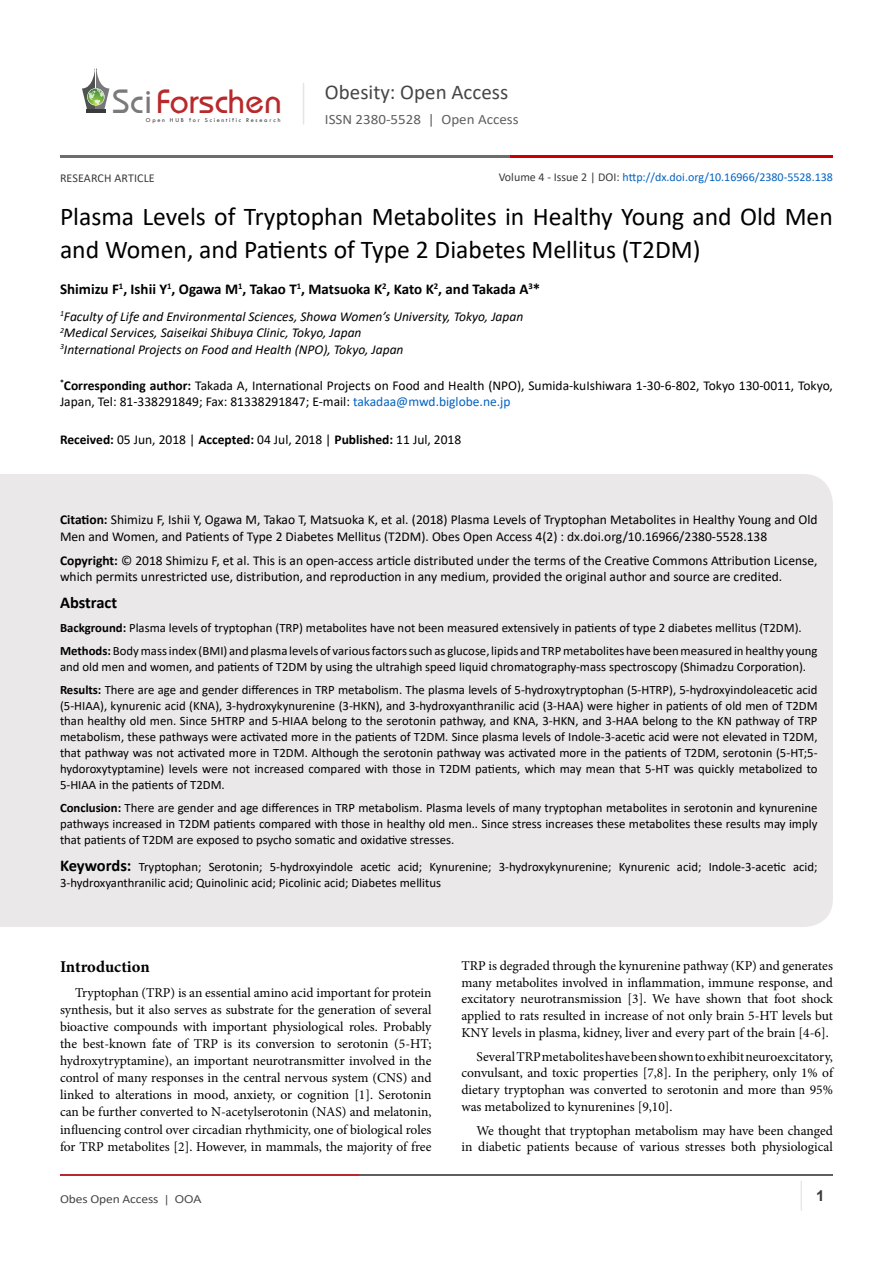
<style>
.page{position:relative;width:893px;height:1263px;background:#fff}
.page>*{position:absolute;margin:0;border:0;box-sizing:border-box;transform-origin:0 0}
.t1{font:35.1px "Opal";color:#b8292c}
.t2{font:25.65px/33px "Calibri";color:#000}
.t3{font:21px "Calibri";color:#474646}
.List_Paragraph{font:700 16.5px "Minion Pro";letter-spacing:-.005em;color:#000}
.t4{font:700 16.5px "Calibri";color:#000}
.t5{font:700 15px "Calibri";color:#000}
.t6{font:700 15px "Arial";color:#3c3a3b}
.t7{font:14.25px "Calibri";color:#605f5f;scale:1.05 1}
.t8{font:13.5px/17.1px "Minion Pro";color:#000;text-align:justify}
.t9{font:13.5px/16.5px "Calibri";color:#000}
.t10{font:italic 13.5px "Calibri";color:#000}
.t11{font:12.75px/15.9px "Calibri";color:#000}
.t12{font:12.15px "Calibri";letter-spacing:-.01em;color:#474646;scale:1.11 1}
.t13{font:12px "Calibri";color:#0563c1}
.t14{font:12px "Calibri";letter-spacing:.01em;color:#3c3a3b}
.t15{font:6.15px "Tw Cen";letter-spacing:.28em;color:#3a3a3a}
.s1{color:#7a7a7b}
.s2{color:#3c3a3b}
.s3{font-weight:700}
.s4{color:#0563c1}
.s5{font-weight:700;font-size:16.5px}
.s6{font-family:"Arial";font-size:10.8px}
</style>
<div class="page">
<hr style="left:86px;top:109px;width:19px;height:4px;background:#3a3a3a">
<svg style="left:82px;top:68px;width:27px;height:41px"></svg>
<hr style="left:303px;top:83px;width:1px;height:41px;background:#e4e5e9">
<hr style="left:800px;top:1181px;width:2px;height:29px;background:#eae8e8">
<hr style="left:60px;top:1174px;width:300px;height:2px;background:#b9282c">
<hr style="left:359px;top:1174px;width:474px;height:2px;background:#5d5e60">
<hr style="left:60px;top:155px;width:535px;height:2px;background:#6e6d6d">
<hr style="left:511px;top:155px;width:322px;height:2px;background:#ca0000">
<div style="left:0;top:474px;width:833px;height:453px;background:#eae8e8"></div>
<p class="t1" style="left:113px;top:80px;width:171px"><span class="s1">Sci</span>Forschen</p>
<p class="t15" style="left:146px;top:116px;width:136px">Open HUB for Scientific Research</p>
<h3 class="t3" style="left:325px;top:77px;width:185px">Obesity: Open Access</h3>
<p class="t7" style="left:325px;top:110px;width:186px">ISSN 2380-5528 | Open Access</p>
<p class="t13" style="left:499px;top:169px;width:336px"><span class="s2">Volume 4 - Issue 2 | DOI:</span> http://dx.doi.org/10.16966/2380-5528.138</p>
<p class="t14" style="left:60px;top:170px;width:96px">RESEARCH ARTICLE</p>
<p class="t2" style="left:60px;top:199px;width:774px">Plasma Levels of Tryptophan Metabolites in Healthy Young and Old Men and Women, and Patients of Type 2 Diabetes Mellitus (T2DM)</p>
<p class="t5" style="left:60px;top:278px;width:482px">Shimizu F<sup>1</sup>, Ishii Y<sup>1</sup>, Ogawa M<sup>1</sup>, Takao T<sup>1</sup>, Matsuoka K<sup>2</sup>, Kato K<sup>2</sup>, and Takada A<sup>3</sup>*</p>
<p class="t10" style="left:60px;top:307px;width:465px"><sup>1</sup>Faculty of Life and Environmental Sciences, Showa Women’s University, Tokyo, Japan</p>
<p class="t10" style="left:60px;top:323px;width:303px"><sup>2</sup>Medical Services, Saiseikai Shibuya Clinic, Tokyo, Japan</p>
<p class="t10" style="left:60px;top:340px;width:345px"><sup>3</sup>International Projects on Food and Health (NPO), Tokyo, Japan</p>
<p class="t9" style="left:60px;top:376px;width:774px"><sup>*</sup><span class="s3">Corresponding author:</span> Takada A, International Projects on Food and Health (NPO), Sumida-kuIshiwara 1-30-6-802, Tokyo 130-0011, Tokyo,<br>Japan, Tel: 81-338291849; Fax: 81338291847; E-mail: <span class="s4">takadaa@mwd.biglobe.ne.jp</span></p>
<p class="t9" style="left:60px;top:430px;width:403px"><span class="s3">Received:</span> 05 Jun, 2018 | <span class="s3">Accepted:</span> 04 Jul, 2018 | <span class="s3">Published:</span> 11 Jul, 2018</p>
<p class="t9" style="left:60px;top:511px;width:759px"><span class="s3">Citation:</span> Shimizu F, Ishii Y, Ogawa M, Takao T, Matsuoka K, et al. (2018) Plasma Levels of Tryptophan Metabolites in Healthy Young and Old<br>Men and Women, and Patients of Type 2 Diabetes Mellitus (T2DM). Obes Open Access 4(2) : dx.doi.org/10.16966/2380-5528.138</p>
<p class="t9" style="left:60px;top:552px;width:759px"><span class="s3">Copyright:</span> © 2018 Shimizu F, et al. This is an open-access article distributed under the terms of the Creative Commons Attribution License, which permits unrestricted use, distribution, and reproduction in any medium, provided the original author and source are credited.</p>
<p class="t4" style="left:60px;top:591px;width:59px">Abstract</p>
<p class="t11" style="left:60px;top:619px;width:743px"><span class="s3">Background:</span> Plasma levels of tryptophan (TRP) metabolites have not been measured extensively in patients of type 2 diabetes mellitus (T2DM).</p>
<p class="t11" style="left:60px;top:642px;width:759px"><span class="s3">Methods:</span> Body mass index (BMI) and plasma levels of various factors such as glucose, lipids and TRP metabolites have been measured in healthy young and old men and women, and patients of T2DM by using the ultrahigh speed liquid chromatography-mass spectroscopy (Shimadzu Corporation).</p>
<p class="t11" style="left:60px;top:681px;width:759px;text-align:justify"><span class="s3">Results:</span> There are age and gender differences in TRP metabolism. The plasma levels of 5-hydroxytryptophan (5-HTRP), 5-hydroxyindoleacetic acid (5-HIAA), kynurenic acid (KNA), 3-hydroxykynurenine (3-HKN), and 3-hydroxyanthranilic acid (3-HAA) were higher in patients of old men of T2DM than healthy old men. Since 5HTRP and 5-HIAA belong to the serotonin pathway, and KNA, 3-HKN, and 3-HAA belong to the KN pathway of TRP metabolism, these pathways were activated more in the patients of T2DM. Since plasma levels of Indole-3-acetic acid were not elevated in T2DM, that pathway was not activated more in T2DM. Although the serotonin pathway was activated more in the patients of T2DM, serotonin (5-HT;5- hydoroxytyptamine) levels were not increased compared with those in T2DM patients, which may mean that 5-HT was quickly metabolized to 5-HIAA in the patients of T2DM.</p>
<p class="t11" style="left:60px;top:800px;width:759px;text-align:justify"><span class="s3">Conclusion:</span> There are gender and age differences in TRP metabolism. Plasma levels of many tryptophan metabolites in serotonin and kynurenine pathways increased in T2DM patients compared with those in healthy old men.. Since stress increases these metabolites these results may imply that patients of T2DM are exposed to psycho somatic and oxidative stresses.</p>
<p class="t11" style="left:60px;top:858px;width:759px"><span class="s5">Keywords:</span> Tryptophan; Serotonin; 5-hydroxyindole acetic acid; Kynurenine; 3-hydroxykynurenine; Kynurenic acid; Indole-3-acetic acid;<br>3-hydroxyanthranilic acid; Quinolinic acid; Picolinic acid; Diabetes mellitus</p>
<p class="List_Paragraph" style="left:60px;top:955px;width:91px">Introduction</p>
<p class="t8" style="left:60px;top:984px;width:373px;text-indent:15px">Tryptophan (TRP) is an essential amino acid important for protein synthesis, but it also serves as substrate for the generation of several bioactive compounds with important physiological roles. Probably the best-known fate of TRP is its conversion to serotonin (5-HT; hydroxytryptamine), an important neurotransmitter involved in the control of many responses in the central nervous system (CNS) and linked to alterations in mood, anxiety, or cognition [1]. Serotonin can be further converted to N-acetylserotonin (NAS) and melatonin, influencing control over circadian rhythmicity, one of biological roles for TRP metabolites [2]. However, in mammals, the majority of free</p>
<p class="t8" style="left:461px;top:957px;width:373px;line-height:16.6px">TRP is degraded through the kynurenine pathway (KP) and generates many metabolites involved in inflammation, immune response, and excitatory neurotransmission [3]. We have shown that foot shock applied to rats resulted in increase of not only brain 5-HT levels but KNY levels in plasma, kidney, liver and every part of the brain [4-6].</p>
<p class="t8" style="left:461px;top:1048px;width:373px;line-height:16.6px;text-indent:15px">Several TRP metabolites have been shown to exhibit neuroexcitatory, convulsant, and toxic properties [7,8]. In the periphery, only 1% of dietary tryptophan was converted to serotonin and more than 95% was metabolized to kynurenines [9,10].</p>
<p class="t8" style="left:461px;top:1122px;width:373px;line-height:16.6px;text-align:right">We thought that tryptophan metabolism may have been changed<br>in diabetic patients because of various stresses both physiological</p>
<p class="t12" style="left:60px;top:1190px;width:129px">Obes Open Access <span class="s6">| OOA</span></p>
<p class="t6" style="left:816px;top:1185px;width:10px">1</p>
</div>
